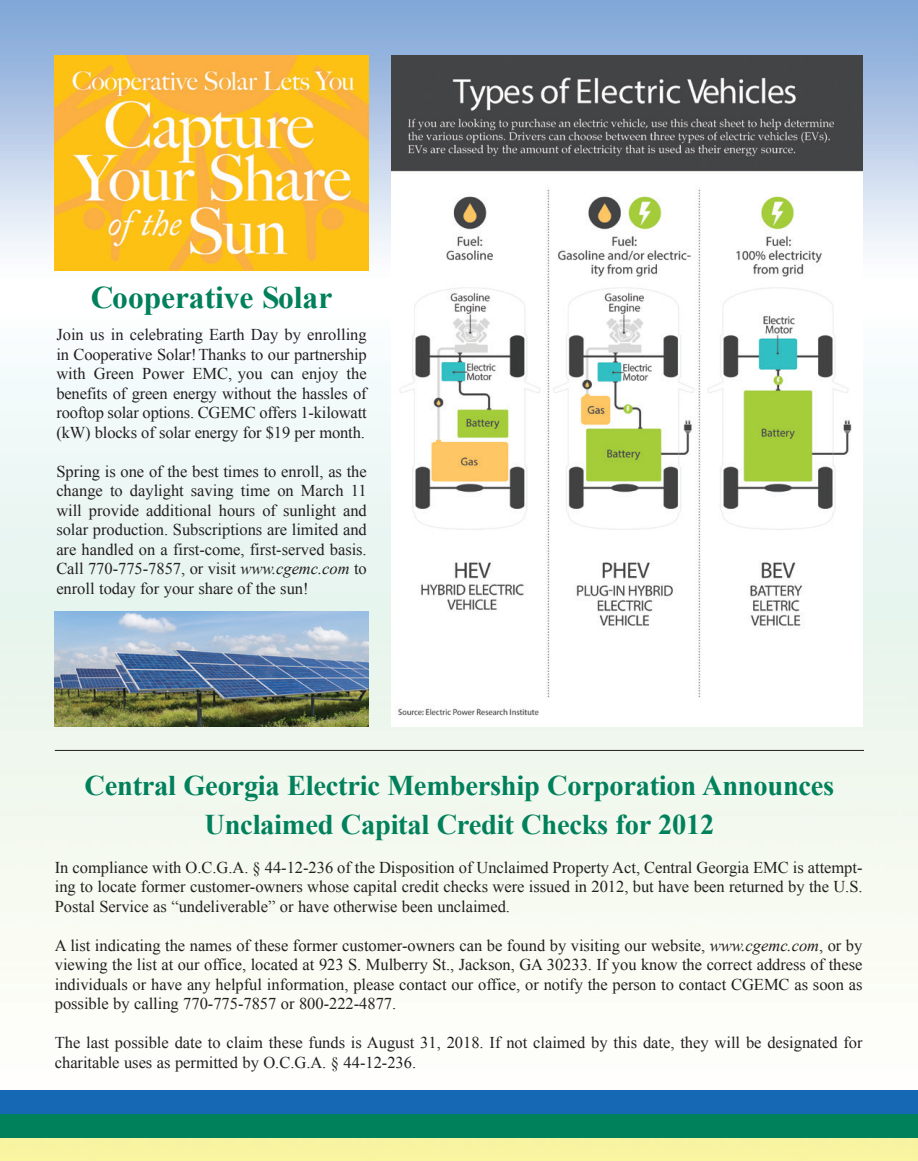
<style>
.page{position:relative;width:918px;height:1161px;background:#fff}
.page>*{position:absolute;margin:0;border:0;box-sizing:border-box;transform-origin:0 0}
.t1{font:700 31.5px "Times New Roman";color:#00805b}
.t2{font:700 28.5px/39px "Times New Roman";letter-spacing:-.01em;color:#00805b;text-align:center}
.t3{font:16.5px/19.5px "Times New Roman";color:#231f20;text-align:justify}
.s1{font-style:italic}
</style>
<div class="page">
<img style="left:0;top:0;width:918px;height:1161px">
<div style="left:0;top:1107px;width:918px;height:30px;background:#00805b"></div>
<div style="left:0;top:1090px;width:918px;height:24px;background:#1768b4"></div>
<img style="left:392px;top:55px;width:470px;height:671px">
<img style="left:55px;top:55px;width:313px;height:215px">
<img style="left:55px;top:612px;width:313px;height:114px">
<hr style="left:55px;top:750px;width:809px;height:1px;background:#231f20">
<h1 class="t1" style="left:91px;top:276px;width:243px">Cooperative Solar</h1>
<p class="t3" style="left:56px;top:325px;width:312px">Join us in celebrating Earth Day by enrolling in Cooperative Solar! Thanks to our partnership with Green Power EMC, you can enjoy the benefits of green energy without the hassles of rooftop solar options. CGEMC offers 1-kilowatt (kW) blocks of solar energy for $19 per month.</p>
<p class="t3" style="left:56px;top:461px;width:312px">Spring is one of the best times to enroll, as the change to daylight saving time on March 11 will provide additional hours of sunlight and solar production. Subscriptions are limited and are handled on a first-come, first-served basis.<br>Call 770-775-7857, or visit <span class="s1">www.cgemc.com</span> to enroll today for your share of the sun!</p>
<h2 class="t2" style="left:84px;top:766px;width:751px">Central Georgia Electric Membership Corporation Announces<br>Unclaimed Capital Credit Checks for 2012</h2>
<p class="t3" style="left:55px;top:857px;width:809px">In compliance with O.C.G.A. § 44-12-236 of the Disposition of Unclaimed Property Act, Central Georgia EMC is attempt&shy;ing to locate former customer-owners whose capital credit checks were issued in 2012, but have been returned by the U.S.<br>Postal Service as “undeliverable” or have otherwise been unclaimed.</p>
<p class="t3" style="left:55px;top:935px;width:809px">A list indicating the names of these former customer-owners can be found by visiting our website, <span class="s1">www.cgemc.com</span>, or by viewing the list at our office, located at 923 S. Mulberry St., Jackson, GA 30233. If you know the correct address of these individuals or have any helpful information, please contact our office, or notify the person to contact CGEMC as soon as possible by calling 770-775-7857 or 800-222-4877.</p>
<p class="t3" style="left:55px;top:1033px;width:809px">The last possible date to claim these funds is August 31, 2018. If not claimed by this date, they will be designated for charitable uses as permitted by O.C.G.A. § 44-12-236.</p>
</div>
